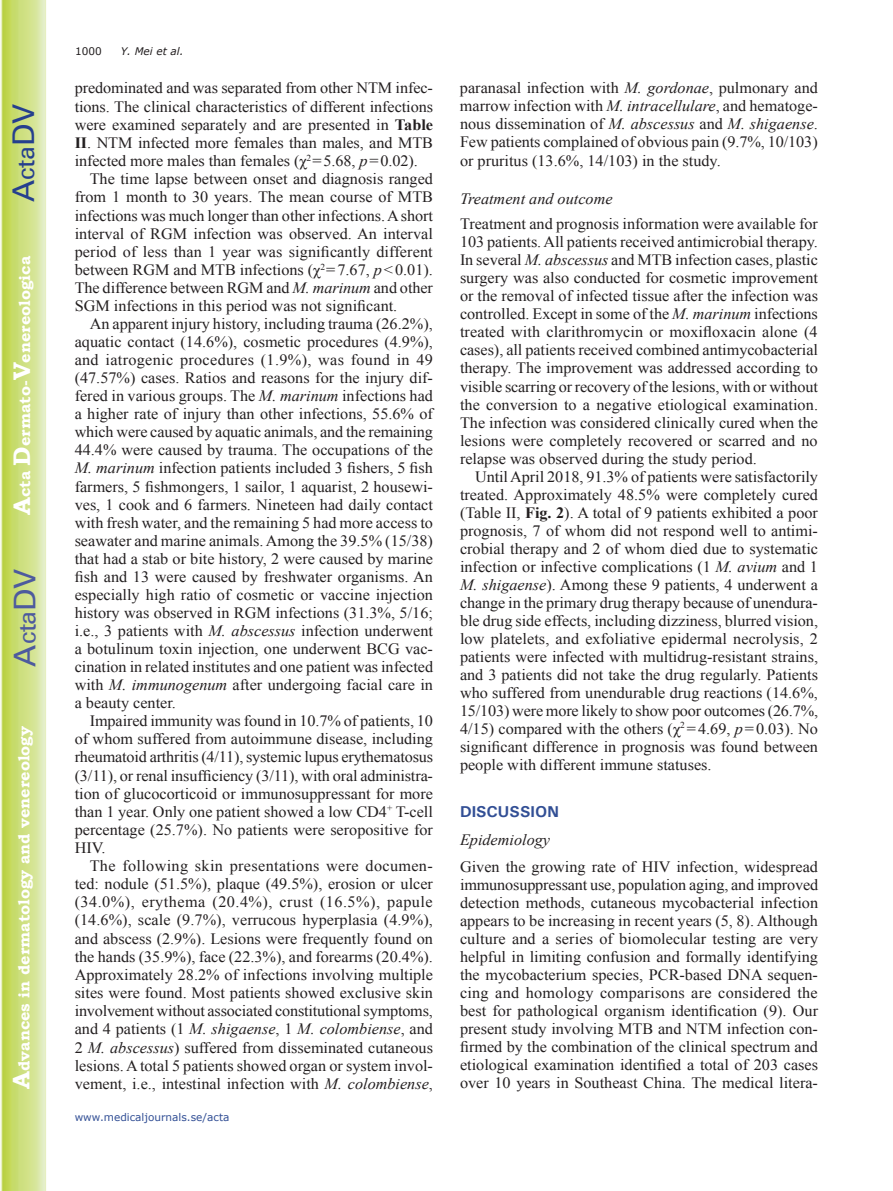
<style>
.page{position:relative;width:893px;height:1191px;background:#fff}
.page>*{position:absolute;margin:0;border:0;box-sizing:border-box;transform-origin:0 0}
.t1{font:30px "Univers";color:#4d5a9e}
.t2{font:30px "Univers";color:#253f8e}
.t3{font:15.75px/18px "Times New Roman";color:#231f20;text-align:justify}
.t4{font:15.75px "Times New Roman";letter-spacing:.02em;color:#231f20}
.t5{font:italic 15.75px "Times New Roman";color:#231f20}
.t6{font:700 15.75px "Bookman Old Style";color:#fff}
.t7{font:15.75px "Times New Roman";letter-spacing:.03em;color:#231f20}
.t8{font:700 15.75px "Univers";color:#324f95}
.t9{font:10.5px "Verdana";color:#324f95}
.t10{font:italic 10.5px "Verdana";color:#231f20}
.t11{font:10.5px "Verdana";color:#231f20}
.s1{font-size:24px}
.s2{font-weight:700}
.s3{font-style:italic}
.s4{font-style:normal}
</style>
<div class="page">
<svg style="left:1px;top:0;width:45px;height:1191px;background:#cfe084"></svg>
<h1 class="t2" style="left:6px;top:202px;width:100px;rotate:-90deg">A<span class="s1">cta</span>DV</h1>
<p class="t6" style="left:15px;top:515px;width:260px;rotate:-90deg"><span class="s1">A</span>cta <span class="s1">D</span>ermato-<span class="s1">V</span>enereologica</p>
<h1 class="t1" style="left:7px;top:666px;width:100px;rotate:-90deg">A<span class="s1">cta</span>DV</h1>
<p class="t6" style="left:15px;top:1088px;width:364px;rotate:-90deg"><span class="s1">A</span>dvances in dermatology and venereology</p>
<p class="t11" style="left:75px;top:44px;width:28px">1000</p>
<p class="t10" style="left:121px;top:44px;width:64px">Y. Mei et al.</p>
<p class="t3" style="left:75px;top:79px;width:360px">predominated and was separated from other NTM infec-</p>
<p class="t3" style="left:75px;top:97px;width:360px">tions. The clinical characteristics of different infections</p>
<p class="t3" style="left:75px;top:115px;width:360px">were examined separately and are presented in <span class="s2">Table</span></p>
<p class="t3" style="left:75px;top:133px;width:360px"><span class="s2">II</span>. NTM infected more females than males, and MTB</p>
<p class="t3" style="left:75px;top:152px;width:345px">infected more males than females (χ<sup>2</sup>=5.68, <span class="s3">p</span>=0.02).</p>
<p class="t3" style="left:90px;top:170px;width:345px">The time lapse between onset and diagnosis ranged</p>
<p class="t3" style="left:75px;top:188px;width:360px">from 1 month to 30 years. The mean course of MTB</p>
<p class="t3" style="left:75px;top:206px;width:360px">infections was much longer than other infections. A short</p>
<p class="t3" style="left:75px;top:224px;width:360px">interval of RGM infection was observed. An interval</p>
<p class="t3" style="left:75px;top:242px;width:360px">period of less than 1 year was significantly different</p>
<p class="t3" style="left:75px;top:260px;width:360px">between RGM and MTB infections (χ<sup>2</sup>=7.67, <span class="s3">p</span>&lt;0.01).</p>
<p class="t3" style="left:75px;top:278px;width:360px">The difference between RGM and <span class="s3">M. marinum</span> and other</p>
<p class="t3" style="left:75px;top:296px;width:324px">SGM infections in this period was not significant.</p>
<p class="t3" style="left:90px;top:314px;width:345px">An apparent injury history, including trauma (26.2%),</p>
<p class="t3" style="left:75px;top:332px;width:360px">aquatic contact (14.6%), cosmetic procedures (4.9%),</p>
<p class="t4" style="left:75px;top:349px;width:360px">and iatrogenic procedures (1.9%), was found in 49</p>
<p class="t3" style="left:75px;top:369px;width:360px">(47.57%) cases. Ratios and reasons for the injury dif-</p>
<p class="t3" style="left:75px;top:387px;width:360px">fered in various groups. The <span class="s3">M. marinum</span> infections had</p>
<p class="t3" style="left:75px;top:405px;width:360px">a higher rate of injury than other infections, 55.6% of</p>
<p class="t3" style="left:75px;top:423px;width:360px">which were caused by aquatic animals, and the remaining</p>
<p class="t3" style="left:75px;top:441px;width:360px">44.4% were caused by trauma. The occupations of the</p>
<p class="t3" style="left:75px;top:459px;width:360px"><span class="s3">M. marinum</span> infection patients included 3 fishers, 5 fish</p>
<p class="t3" style="left:75px;top:477px;width:360px">farmers, 5 fishmongers, 1 sailor, 1 aquarist, 2 housewi-</p>
<p class="t3" style="left:75px;top:495px;width:360px">ves, 1 cook and 6 farmers. Nineteen had daily contact</p>
<p class="t3" style="left:75px;top:513px;width:360px">with fresh water, and the remaining 5 had more access to</p>
<p class="t3" style="left:75px;top:531px;width:360px">seawater and marine animals. Among the 39.5% (15/38)</p>
<p class="t3" style="left:75px;top:549px;width:360px">that had a stab or bite history, 2 were caused by marine</p>
<p class="t3" style="left:75px;top:567px;width:360px">fish and 13 were caused by freshwater organisms. An</p>
<p class="t3" style="left:75px;top:585px;width:360px">especially high ratio of cosmetic or vaccine injection</p>
<p class="t3" style="left:75px;top:603px;width:360px">history was observed in RGM infections (31.3%, 5/16;</p>
<p class="t3" style="left:75px;top:621px;width:360px">i.e., 3 patients with <span class="s3">M. abscessus</span> infection underwent</p>
<p class="t3" style="left:75px;top:639px;width:360px">a botulinum toxin injection, one underwent BCG vac-</p>
<p class="t3" style="left:75px;top:657px;width:360px">cination in related institutes and one patient was infected</p>
<p class="t3" style="left:75px;top:675px;width:360px">with <span class="s3">M. immunogenum</span> after undergoing facial care in</p>
<p class="t3" style="left:75px;top:694px;width:103px">a beauty center.</p>
<p class="t3" style="left:90px;top:712px;width:345px">Impaired immunity was found in 10.7% of patients, 10</p>
<p class="t3" style="left:75px;top:730px;width:360px">of whom suffered from autoimmune disease, including</p>
<p class="t3" style="left:75px;top:748px;width:360px">rheumatoid arthritis (4/11), systemic lupus erythematosus</p>
<p class="t3" style="left:75px;top:766px;width:360px">(3/11), or renal insufficiency (3/11), with oral administra-</p>
<p class="t3" style="left:75px;top:784px;width:360px">tion of glucocorticoid or immunosuppressant for more</p>
<p class="t3" style="left:75px;top:802px;width:360px">than 1 year. Only one patient showed a low CD4<sup>+</sup> T-cell</p>
<p class="t3" style="left:75px;top:820px;width:360px">percentage (25.7%). No patients were seropositive for</p>
<p class="t3" style="left:75px;top:838px;width:32px">HIV.</p>
<p class="t4" style="left:90px;top:855px;width:345px">The following skin presentations were documen-</p>
<p class="t3" style="left:75px;top:874px;width:360px">ted: nodule (51.5%), plaque (49.5%), erosion or ulcer</p>
<p class="t7" style="left:75px;top:891px;width:360px">(34.0%), erythema (20.4%), crust (16.5%), papule</p>
<p class="t3" style="left:75px;top:911px;width:360px">(14.6%), scale (9.7%), verrucous hyperplasia (4.9%),</p>
<p class="t3" style="left:75px;top:929px;width:360px">and abscess (2.9%). Lesions were frequently found on</p>
<p class="t3" style="left:75px;top:947px;width:360px">the hands (35.9%), face (22.3%), and forearms (20.4%).</p>
<p class="t3" style="left:75px;top:965px;width:360px">Approximately 28.2% of infections involving multiple</p>
<p class="t3" style="left:75px;top:983px;width:360px">sites were found. Most patients showed exclusive skin</p>
<p class="t3" style="left:75px;top:1001px;width:360px">involvement without associated constitutional symptoms,</p>
<p class="t5" style="left:75px;top:1018px;width:360px"><span class="s4">and 4 patients (1</span> M. shigaense<span class="s4">, 1</span> M. colombiense<span class="s4">, and</span></p>
<p class="t3" style="left:75px;top:1038px;width:360px">2 <span class="s3">M. abscessus</span>) suffered from disseminated cutaneous</p>
<p class="t3" style="left:75px;top:1056px;width:360px">lesions. A total 5 patients showed organ or system invol-</p>
<p class="t3" style="left:75px;top:1074px;width:360px">vement, i.e., intestinal infection with <span class="s3">M. colombiense</span>,</p>
<p class="t9" style="left:75px;top:1110px;width:156px">www.medicaljournals.se/acta</p>
<p class="t3" style="left:460px;top:79px;width:359px">paranasal infection with <span class="s3">M. gordonae</span>, pulmonary and marrow infection with <span class="s3">M. intracellulare</span>, and hematoge&shy;nous dissemination of <span class="s3">M. abscessus</span> and <span class="s3">M. shigaense</span>.<br>Few patients complained of obvious pain (9.7%, 10/103) or pruritus (13.6%, 14/103) in the study.</p>
<p class="t5" style="left:460px;top:188px;width:154px">Treatment and outcome</p>
<p class="t3" style="left:460px;top:215px;width:360px">Treatment and prognosis information were available for 103 patients. All patients received antimicrobial therapy.<br>In several <span class="s3">M. abscessus</span> and MTB infection cases, plastic surgery was also conducted for cosmetic improvement or the removal of infected tissue after the infection was controlled. Except in some of the <span class="s3">M. marinum</span> infections treated with clarithromycin or moxifloxacin alone (4 cases), all patients received combined antimycobacterial therapy. The improvement was addressed according to visible scarring or recovery of the lesions, with or without the conversion to a negative etiological examination.<br>The infection was considered clinically cured when the lesions were completely recovered or scarred and no relapse was observed during the study period.</p>
<p class="t3" style="left:460px;top:467px;width:360px;text-indent:15px">Until April 2018, 91.3% of patients were satisfactorily treated. Approximately 48.5% were completely cured (Table II, <span class="s2">Fig. 2</span>). A total of 9 patients exhibited a poor prognosis, 7 of whom did not respond well to antimi&shy;crobial therapy and 2 of whom died due to systematic infection or infective complications (1 <span class="s3">M. avium</span> and 1<br><span class="s3">M. shigaense</span>). Among these 9 patients, 4 underwent a change in the primary drug therapy because of unendura&shy;ble drug side effects, including dizziness, blurred vision, low platelets, and exfoliative epidermal necrolysis, 2 patients were infected with multidrug-resistant strains, and 3 patients did not take the drug regularly. Patients who suffered from unendurable drug reactions (14.6%, 15/103) were more likely to show poor outcomes (26.7%, 4/15) compared with the others (χ<sup>2</sup> =4.69, <span class="s3">p</span>=0.03). No significant difference in prognosis was found between people with different immune statuses.</p>
<p class="t8" style="left:460px;top:801px;width:100px">DISCUSSION</p>
<p class="t5" style="left:460px;top:829px;width:92px">Epidemiology</p>
<p class="t3" style="left:460px;top:857px;width:360px">Given the growing rate of HIV infection, widespread immunosuppressant use, population aging, and improved detection methods, cutaneous mycobacterial infection appears to be increasing in recent years (5, 8). Although culture and a series of biomolecular testing are very helpful in limiting confusion and formally identifying the mycobacterium species, PCR-based DNA sequen&shy;cing and homology comparisons are considered the best for pathological organism identification (9). Our present study involving MTB and NTM infection con&shy;firmed by the combination of the clinical spectrum and etiological examination identified a total of 203 cases over 10 years in Southeast China. The medical litera-</p>
</div>
